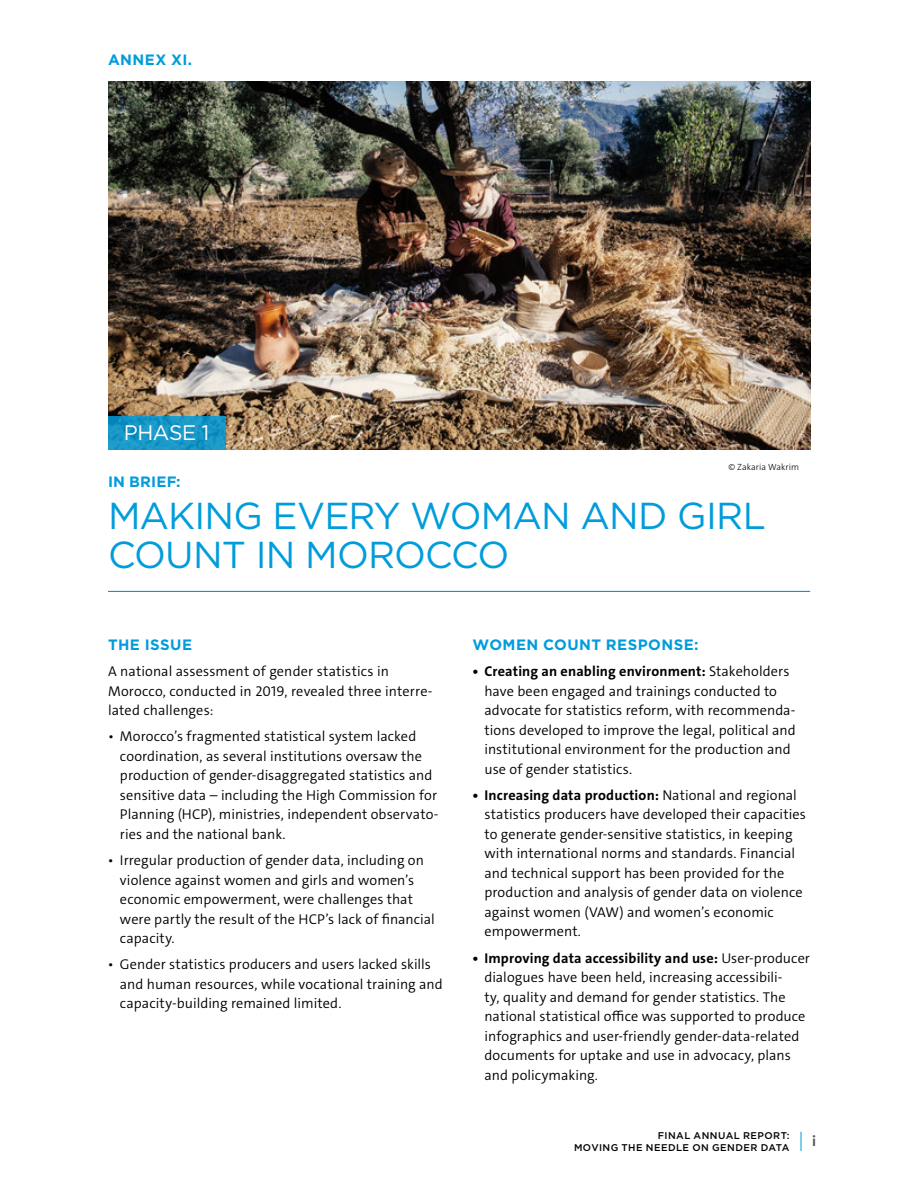
<style>
.page{position:relative;width:918px;height:1188px;background:#fff}
.page>*{position:absolute;margin:0;border:0;box-sizing:border-box;transform-origin:0 0}
.t1{font:37.5px/39px "Gotham";letter-spacing:-.025em;color:#009cdb}
.t2{font:21px "Gotham";letter-spacing:-.02em;color:#fff}
.t3{font:700 15px "Gotham";letter-spacing:.025em;color:#009cdb}
.t4{font:700 15px "The Sans C4 s";color:#575756}
.t5{font:300 14.25px/19.5px "The Sans C4 s";letter-spacing:.005em;color:#000}
.t6{font:500 9.75px/12px "Gotham";letter-spacing:.045em;color:#000;text-align:right}
.t7{font:300 9px "The Sans C4 s";color:#000}
.s1{font-weight:700}
</style>
<div class="page">
<svg style="left:801px;top:1132px;width:1px;height:19px"></svg>
<img style="left:108px;top:81px;width:702px;height:369px">
<hr style="left:108px;top:591px;width:702px;height:1px;background:#009cdb">
<svg style="left:108px;top:417px;width:118px;height:33px;fill:#1998c7"></svg>
<p class="t3" style="left:108px;top:51px;width:86px">ANNEX XI.</p>
<h2 class="t2" style="left:124px;top:419px;width:87px">PHASE 1</h2>
<p class="t7" style="left:728px;top:461px;width:72px">© Zakaria Wakrim</p>
<p class="t3" style="left:108px;top:473px;width:74px">IN BRIEF:</p>
<h1 class="t1" style="left:108px;top:495px;width:659px">MAKING EVERY WOMAN AND GIRL<br>COUNT IN MOROCCO</h1>
<p class="t3" style="left:108px;top:636px;width:85px">THE ISSUE</p>
<p class="t5" style="left:108px;top:662px;width:326px">A national assessment of gender statistics in<br>Morocco, conducted in 2019, revealed three interre&shy;lated challenges:</p>
<p class="t5" style="left:120px;top:727px;width:320px;text-indent:-12px">• Morocco’s fragmented statistical system lacked coordination, as several institutions oversaw the production of gender-disaggregated statistics and sensitive data – including the High Commission for Planning (HCP), ministries, independent observato&shy;ries and the national bank.</p>
<p class="t5" style="left:120px;top:851px;width:316px;text-indent:-12px">• Irregular production of gender data, including on violence against women and girls and women’s economic empowerment, were challenges that were partly the result of the HCP’s lack of financial capacity.</p>
<p class="t5" style="left:120px;top:955px;width:324px;text-indent:-12px">• Gender statistics producers and users lacked skills and human resources, while vocational training and capacity-building remained limited.</p>
<p class="t3" style="left:473px;top:636px;width:228px">WOMEN COUNT RESPONSE:</p>
<p class="t5" style="left:484px;top:662px;width:313px;text-indent:-12px"><span class="s1">• Creating an enabling environment:</span> Stakeholders have been engaged and trainings conducted to advocate for statistics reform, with recommenda&shy;tions developed to improve the legal, political and institutional environment for the production and use of gender statistics.</p>
<p class="t5" style="left:484px;top:785px;width:323px;text-indent:-12px"><span class="s1">• Increasing data production:</span> National and regional statistics producers have developed their capacities to generate gender-sensitive statistics, in keeping with international norms and standards. Financial and technical support has been provided for the production and analysis of gender data on violence against women (VAW) and women’s economic empowerment.</p>
<p class="t5" style="left:484px;top:948px;width:327px;text-indent:-12px"><span class="s1">• Improving data accessibility and use:</span> User-producer dialogues have been held, increasing accessibili-<br>ty, quality and demand for gender statistics. The national statistical office was supported to produce infographics and user-friendly gender-data-related documents for uptake and use in advocacy, plans and policymaking.</p>
<p class="t6" style="left:574px;top:1129px;width:217px">FINAL ANNUAL REPORT:<br>MOVING THE NEEDLE ON GENDER DATA</p>
<p class="t4" style="left:812px;top:1132px;width:5px">i</p>
</div>
